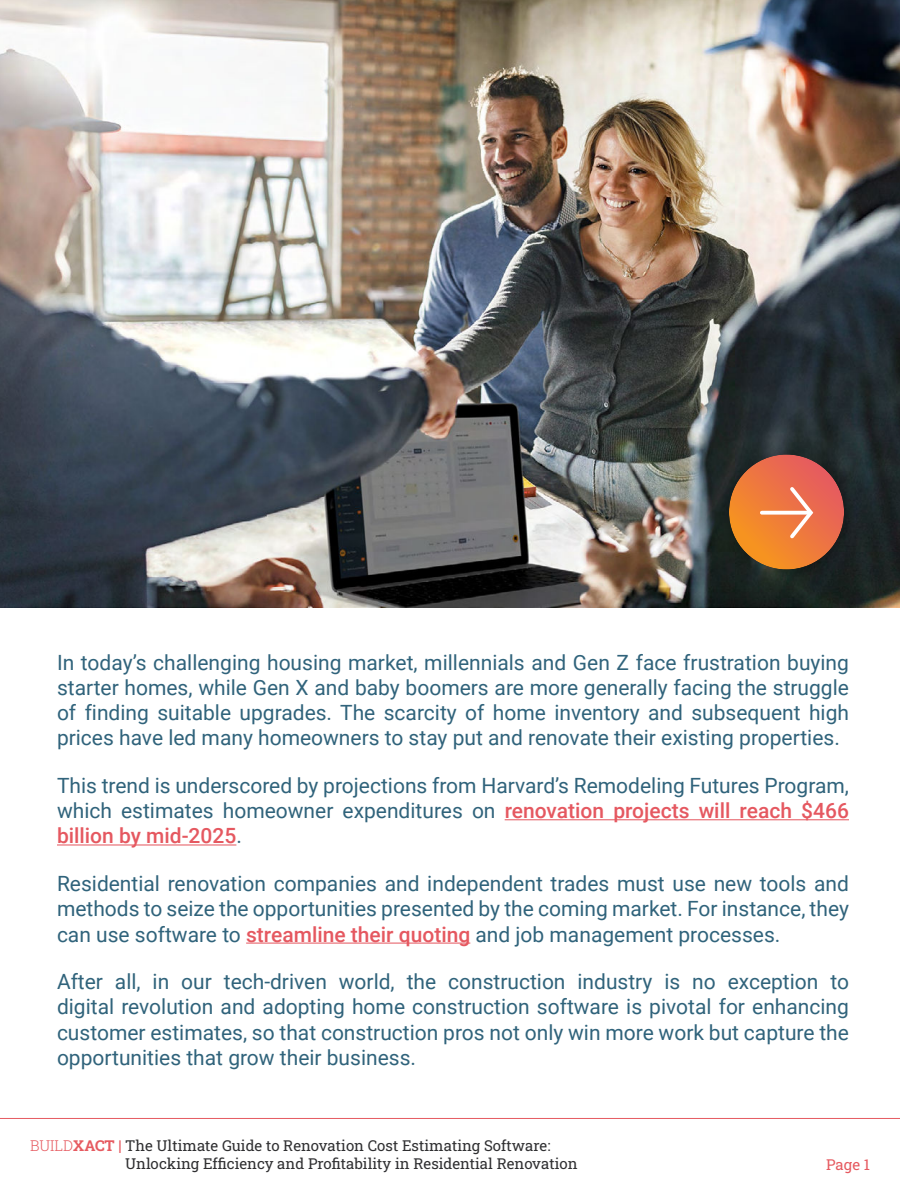
<style>
.page{position:relative;width:900px;height:1200px;background:#fff}
.page>*{position:absolute;margin:0;border:0;box-sizing:border-box;transform-origin:0 0}
.t1{font:21px/25.2px "Roboto";color:#30637b;text-align:justify}
.t2{font:15px/18px "Roboto Slab";color:#2f2f31}
.t3{font:15px "Roboto Slab";color:#e65a60}
.s1{font-weight:500;color:#e55860}
.s2{font-weight:300;color:#e65a60}
.s3{font-weight:700;color:#e65a60}
</style>
<div class="page">
<hr style="left:505px;top:819px;width:344px;height:1px;background:#e55860">
<hr style="left:57px;top:844px;width:179px;height:2px;background:#e55860">
<hr style="left:246px;top:943px;width:224px;height:1px;background:#e55860">
<img style="left:0;top:0;width:900px;height:607px">
<div style="left:719px;top:446px;width:137px;height:137px;background:#000;opacity:.32"></div>
<svg style="left:729px;top:454px;width:115px;height:116px;background:#e9773d"></svg>
<svg style="left:762px;top:511px;width:25px;height:4px"></svg>
<svg style="left:787px;top:484px;width:29px;height:58px;background:#ef8c69"></svg>
<hr style="left:0;top:1118px;width:900px;height:1px;background:#e65a60">
<p class="t1" style="left:57px;top:651px;width:794px">In today’s challenging housing market, millennials and Gen Z face frustration buying starter homes, while Gen X and baby boomers are more generally facing the struggle of finding suitable upgrades. The scarcity of home inventory and subsequent high prices have led many homeowners to stay put and renovate their existing properties.</p>
<p class="t1" style="left:57px;top:775px;width:793px">This trend is underscored by projections from Harvard’s Remodeling Futures Program, which estimates homeowner expenditures on <span class="s1">renovation projects will reach $466 billion by mid-2025</span>.</p>
<p class="t1" style="left:57px;top:873px;width:794px">Residential renovation companies and independent trades must use new tools and methods to seize the opportunities presented by the coming market. For instance, they can use software to <span class="s1">streamline their quoting</span> and job management processes.</p>
<p class="t1" style="left:57px;top:971px;width:794px">After all, in our tech-driven world, the construction industry is no exception to digital revolution and adopting home construction software is pivotal for enhancing customer estimates, so that construction pros not only win more work but capture the opportunities that grow their business.</p>
<p class="t2" style="left:125px;top:1138px;width:454px;text-indent:-95px"><span class="s2">BUILD</span><span class="s3">XACT |</span> The Ultimate Guide to Renovation Cost Estimating Software:<br>Unlocking Efficiency and Profitability in Residential Renovation</p>
<p class="t3" style="left:826px;top:1159px;width:45px">Page 1</p>
</div>
